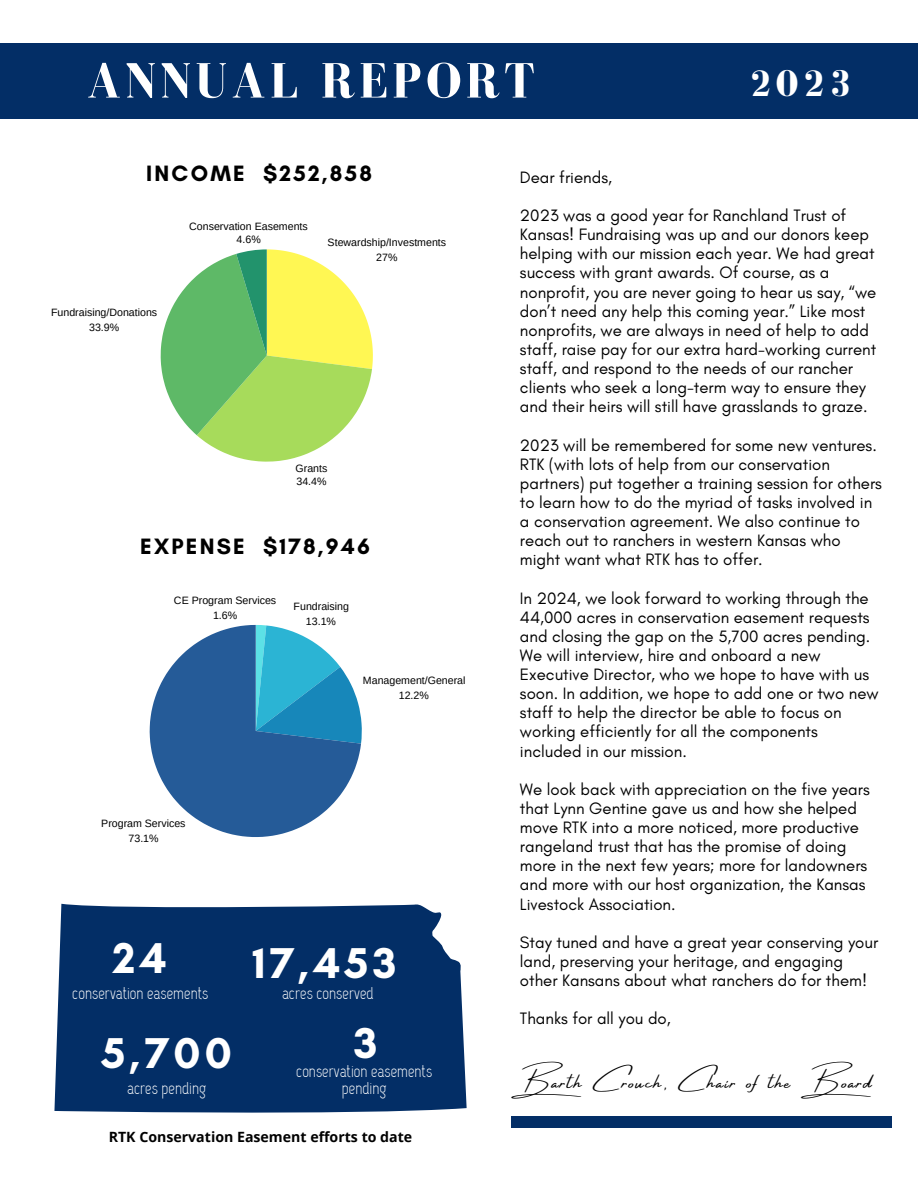
<style>
.page{position:relative;width:918px;height:1188px;background:#fff}
.page>*{position:absolute;margin:0;border:0;box-sizing:border-box;transform-origin:0 0}
.t1{font:700 51px "Bodoni FLF";letter-spacing:.08em;color:#fff}
.t2{font:700 43.95px "Glacial Indifference";letter-spacing:.1em;color:#fff}
.t3{font:700 38.25px "Bodoni FLF";color:#fff}
.t4{font:700 22.65px "Glacial Indifference";letter-spacing:.1em;color:#000}
.t5{font:19.95px "Amsterdam Four";letter-spacing:.09em;color:#000}
.t6{font:16.95px/17.2px "Capsuula";color:#fff;text-align:center}
.t7{font:16.8px/19.2px "Glacial Indifference";color:#000}
.t8{font:700 14.1px "Open Sans";color:#000}
.t9{font:10.65px/15px "Arimo";color:#000;text-align:center}
</style>
<div class="page">
<svg style="left:161px;top:249px;width:212px;height:213px"></svg>
<svg style="left:150px;top:625px;width:211px;height:212px;fill:#255b98"></svg>
<div style="left:0;top:44px;width:918px;height:75px;background:#032e66"></div>
<svg style="left:54px;top:904px;width:413px;height:209px;background:#133b6f"></svg>
<svg style="left:205px;top:943px;width:94px;height:14px"></svg>
<div style="left:182px;top:957px;width:130px;height:129px;background:#032e66"></div>
<div style="left:685px;top:1116px;width:206px;height:12px;background:#032e66"></div>
<div style="left:512px;top:1116px;width:206px;height:12px;background:#032e66"></div>
<h2 class="t1" style="left:86px;top:53px;width:450px">ANNUAL REPORT</h2>
<h6 class="t3" style="left:749px;top:62px;width:104px">2023</h6>
<h6 class="t4" style="left:146px;top:160px;width:227px">INCOME $252,858</h6>
<p class="t9" style="left:51px;top:305px;width:108px">Fundraising/Donations<br>33.9%</p>
<p class="t9" style="left:189px;top:220px;width:120px;line-height:12.9px">Conservation Easements<br>4.6%</p>
<p class="t9" style="left:328px;top:235px;width:120px">Stewardship/Investments<br>27%</p>
<p class="t9" style="left:296px;top:461px;width:33px;line-height:12.9px;text-align:left">Grants<br>34.4%</p>
<h6 class="t4" style="left:140px;top:532px;width:231px">EXPENSE $178,946</h6>
<h6 class="t9" style="left:174px;top:593px;width:104px">CE Program Services</h6>
<h6 class="t9" style="left:213px;top:607px;width:26px">1.6%</h6>
<p class="t9" style="left:294px;top:599px;width:57px">Fundraising<br>13.1%</p>
<p class="t9" style="left:363px;top:673px;width:104px">Management/General<br>12.2%</p>
<p class="t9" style="left:101px;top:815px;width:86px">Program Services<br>73.1%</p>
<h4 class="t2" style="left:113px;top:931px;width:55px">24</h4>
<h4 class="t2" style="left:253px;top:936px;width:146px">17,453</h4>
<p class="t6" style="left:72px;top:985px;width:138px">conservation easements</p>
<p class="t6" style="left:282px;top:985px;width:93px">acres conserved</p>
<h3 class="t2" style="left:102px;top:1026px;width:132px">5,700</h3>
<h1 class="t2" style="left:354px;top:1016px;width:25px">3</h1>
<p class="t6" style="left:296px;top:1063px;width:138px">conservation easements pending</p>
<p class="t6" style="left:127px;top:1080px;width:80px">acres pending</p>
<h6 class="t8" style="left:109px;top:1127px;width:305px">RTK Conservation Easement efforts to date</h6>
<p class="t7" style="left:520px;top:167px;width:94px">Dear friends,</p>
<h2 class="t7" style="left:520px;top:206px;width:358px">2023 was a good year for Ranchland Trust of Kansas! Fundraising was up and our donors keep helping with our mission each year. We had great success with grant awards. Of course, as a nonprofit, you are never going to hear us say, “we don’t need any help this coming year.” Like most nonprofits, we are always in need of help to add staff, raise pay for our extra hard-working current staff, and respond to the needs of our rancher clients who seek a long-term way to ensure they and their heirs will still have grasslands to graze.</h2>
<h6 class="t7" style="left:520px;top:435px;width:364px">2023 will be remembered for some new ventures.<br>RTK (with lots of help from our conservation partners) put together a training session for others to learn how to do the myriad of tasks involved in a conservation agreement. We also continue to reach out to ranchers in western Kansas who might want what RTK has to offer.</h6>
<h6 class="t7" style="left:520px;top:588px;width:360px">In 2024, we look forward to working through the 44,000 acres in conservation easement requests and closing the gap on the 5,700 acres pending.<br>We will interview, hire and onboard a new Executive Director, who we hope to have with us soon. In addition, we hope to add one or two new staff to help the director be able to focus on working efficiently for all the components included in our mission.</h6>
<p class="t7" style="left:520px;top:779px;width:351px">We look back with appreciation on the five years that Lynn Gentine gave us and how she helped move RTK into a more noticed, more productive rangeland trust that has the promise of doing more in the next few years; more for landowners and more with our host organization, the Kansas Livestock Association.</p>
<h6 class="t7" style="left:520px;top:932px;width:360px">Stay tuned and have a great year conserving your land, preserving your heritage, and engaging other Kansans about what ranchers do for them!</h6>
<h6 class="t7" style="left:520px;top:1009px;width:152px">Thanks for all you do,</h6>
<h6 class="t5" style="left:512px;top:1071px;width:362px">Barth Crouch, Chair of the Board</h6>
</div>
